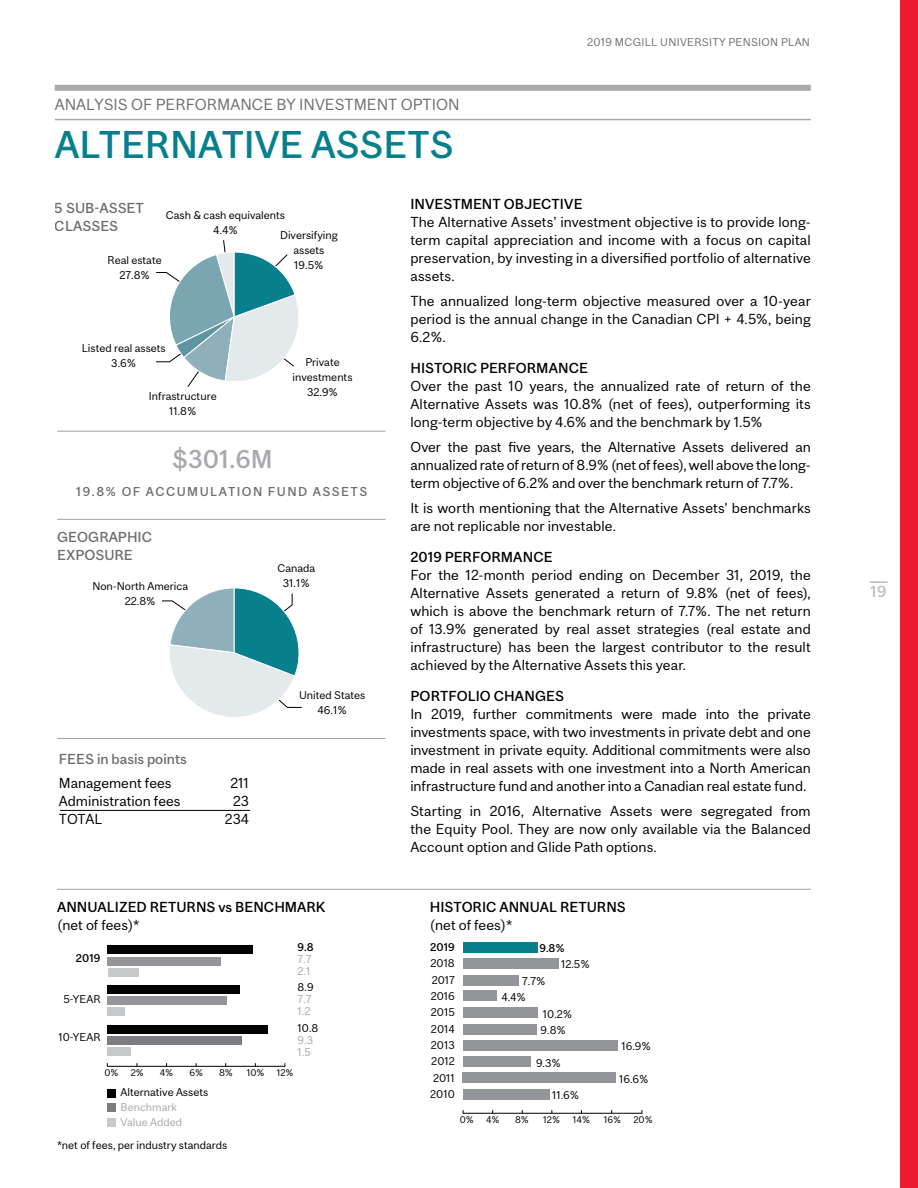
<style>
.page{position:relative;width:918px;height:1188px;background:#fff}
.page>*{position:absolute;margin:0;border:0;box-sizing:border-box;transform-origin:0 0}
.t1{font:500 36px "Mc Gill Sans";color:#087f8c}
.t2{font:500 24px "Mc Gill Sans";color:#a7a9ac}
.t3{font:15px "Mc Gill Sans";color:#6d6e71}
.t4{font:500 15px "Mc Gill Sans";color:#bcbec0}
.t5{font:13.5px/18px "Mc Gill Sans";letter-spacing:.005em;color:#000;text-align:justify}
.t6{font:500 13.5px "Mc Gill Sans";color:#000}
.t7{font:500 13.5px/18px "Mc Gill Sans";color:#6d6e71}
.t8{font:500 12px "Mc Gill Sans";letter-spacing:.12em;color:#6d6e71}
.t9{font:10.5px/15px "Mc Gill Sans";color:#000;text-align:center}
.t10{font:10.5px/12px "Mc Gill Sans";color:#a7a9ac}
.t11{font:10.5px "Mc Gill Sans";letter-spacing:.025em;color:#6d6e71}
.t12{font:500 10.5px "Mc Gill Sans";color:#000}
.t13{font:9px "Mc Gill Sans";color:#000}
</style>
<div class="page">
<svg style="left:870px;top:582px;width:18px;height:1px"></svg>
<div style="left:55px;top:85px;width:756px;height:6px;background:#a7a9ac"></div>
<hr style="left:55px;top:119px;width:756px;height:1px;background:#a7a9ac">
<hr style="left:57px;top:431px;width:329px;height:1px;background:#a7a9ac">
<hr style="left:57px;top:519px;width:329px;height:1px;background:#a7a9ac">
<hr style="left:57px;top:738px;width:329px;height:1px;background:#a7a9ac">
<hr style="left:57px;top:889px;width:754px;height:1px;background:#a7a9ac">
<div style="left:107px;top:1047px;width:23px;height:9px;background:#c7c8ca"></div>
<div style="left:107px;top:1118px;width:9px;height:9px;background:#c7c8ca"></div>
<div style="left:107px;top:1036px;width:135px;height:9px;background:#7c7d80"></div>
<div style="left:107px;top:1104px;width:9px;height:8px;background:#7c7d80"></div>
<div style="left:107px;top:1025px;width:161px;height:9px;background:#000"></div>
<div style="left:107px;top:1089px;width:9px;height:9px;background:#000"></div>
<div style="left:107px;top:1007px;width:18px;height:9px;background:#c7c8ca"></div>
<div style="left:107px;top:996px;width:120px;height:9px;background:#939598"></div>
<div style="left:107px;top:985px;width:133px;height:9px;background:#000"></div>
<div style="left:108px;top:968px;width:31px;height:9px;background:#c7c8ca"></div>
<div style="left:107px;top:957px;width:114px;height:9px;background:#939598"></div>
<div style="left:107px;top:945px;width:146px;height:9px;background:#000"></div>
<hr style="left:107px;top:1066px;width:178px;height:1px;background:#000">
<div style="left:463px;top:1024px;width:74px;height:10px;background:#939598"></div>
<div style="left:463px;top:1089px;width:86px;height:11px;background:#939598"></div>
<div style="left:463px;top:1073px;width:153px;height:10px;background:#939598"></div>
<div style="left:463px;top:1056px;width:68px;height:11px;background:#939598"></div>
<div style="left:463px;top:1040px;width:155px;height:11px;background:#939598"></div>
<div style="left:463px;top:1007px;width:75px;height:11px;background:#939598"></div>
<div style="left:463px;top:991px;width:34px;height:10px;background:#939598"></div>
<div style="left:463px;top:975px;width:56px;height:10px;background:#939598"></div>
<div style="left:463px;top:958px;width:95px;height:11px;background:#939598"></div>
<div style="left:463px;top:942px;width:74px;height:11px;background:#087f8c"></div>
<hr style="left:463px;top:1113px;width:179px;height:1px;background:#000">
<hr style="left:60px;top:810px;width:190px;height:1px;background:#000">
<div style="left:901px;top:0;width:17px;height:1188px;background:#ed1b2f"></div>
<svg style="left:156px;top:240px;width:143px;height:147px"></svg>
<svg style="left:162px;top:588px;width:140px;height:129px"></svg>
<p class="t3" style="left:55px;top:96px;width:406px">ANALYSIS OF PERFORMANCE BY INVESTMENT OPTION</p>
<h1 class="t1" style="left:55px;top:123px;width:400px">ALTERNATIVE ASSETS</h1>
<p class="t11" style="left:587px;top:35px;width:224px">2019 MCGILL UNIVERSITY PENSION PLAN</p>
<p class="t7" style="left:55px;top:199px;width:91px">5 SUB-ASSET<br>CLASSES</p>
<p class="t6" style="left:410px;top:196px;width:174px">INVESTMENT OBJECTIVE</p>
<p class="t9" style="left:166px;top:207px;width:121px">Cash &amp; cash equivalents<br>4.4%</p>
<p class="t5" style="left:410px;top:213px;width:402px">The Alternative Assets’ investment objective is to provide long&shy;term capital appreciation and income with a focus on capital preservation, by investing in a diversified portfolio of alternative assets.</p>
<p class="t5" style="left:410px;top:291px;width:402px">The annualized long-term objective measured over a 10-year period is the annual change in the Canadian CPI + 4.5%, being 6.2%.</p>
<p class="t6" style="left:410px;top:360px;width:179px">HISTORIC PERFORMANCE</p>
<p class="t5" style="left:410px;top:377px;width:402px">Over the past 10 years, the annualized rate of return of the Alternative Assets was 10.8% (net of fees), outperforming its long-term objective by 4.6% and the benchmark by 1.5%</p>
<p class="t5" style="left:410px;top:438px;width:402px">Over the past five years, the Alternative Assets delivered an annualized rate of return of 8.9% (net of fees), well above the long&shy;term objective of 6.2% and over the benchmark return of 7.7%.</p>
<p class="t5" style="left:410px;top:498px;width:402px">It is worth mentioning that the Alternative Assets' benchmarks are not replicable nor investable.</p>
<p class="t6" style="left:410px;top:549px;width:144px">2019 PERFORMANCE</p>
<p class="t5" style="left:410px;top:566px;width:402px">For the 12-month period ending on December 31, 2019, the Alternative Assets generated a return of 9.8% (net of fees), which is above the benchmark return of 7.7%. The net return of 13.9% generated by real asset strategies (real estate and infrastructure) has been the largest contributor to the result achieved by the Alternative Assets this year.</p>
<p class="t6" style="left:410px;top:688px;width:155px">PORTFOLIO CHANGES</p>
<p class="t5" style="left:410px;top:705px;width:402px">In 2019, further commitments were made into the private investments space, with two investments in private debt and one investment in private equity. Additional commitments were also made in real assets with one investment into a North American infrastructure fund and another into a Canadian real estate fund.</p>
<p class="t5" style="left:410px;top:802px;width:402px">Starting in 2016, Alternative Assets were segregated from the Equity Pool. They are now only available via the Balanced Account option and Glide Path options.</p>
<p class="t9" style="left:280px;top:228px;width:59px">Diversifying assets<br>19.5%</p>
<p class="t9" style="left:108px;top:252px;width:56px">Real estate<br>27.8%</p>
<p class="t9" style="left:82px;top:340px;width:86px">Listed real assets<br>3.6%</p>
<p class="t9" style="left:293px;top:354px;width:61px">Private investments<br>32.9%</p>
<p class="t9" style="left:149px;top:388px;width:69px">Infrastructure<br>11.8%</p>
<h2 class="t2" style="left:172px;top:445px;width:102px">$301.6M</h2>
<p class="t8" style="left:76px;top:484px;width:293px">19.8% OF ACCUMULATION FUND ASSETS</p>
<p class="t7" style="left:57px;top:528px;width:97px">GEOGRAPHIC<br>EXPOSURE</p>
<p class="t9" style="left:277px;top:561px;width:39px">Canada<br>31.1%</p>
<p class="t9" style="left:92px;top:578px;width:97px">Non-North America<br>22.8%</p>
<p class="t9" style="left:299px;top:688px;width:68px">United States<br>46.1%</p>
<p class="t7" style="left:59px;top:750px;width:129px">FEES in basis points</p>
<p class="t5" style="left:59px;top:774px;width:114px">Management fees</p>
<p class="t5" style="left:230px;top:774px;width:20px">211</p>
<p class="t5" style="left:59px;top:792px;width:123px">Administration fees</p>
<p class="t5" style="left:233px;top:792px;width:17px">23</p>
<p class="t5" style="left:59px;top:810px;width:45px">TOTAL</p>
<p class="t5" style="left:225px;top:810px;width:26px">234</p>
<p class="t6" style="left:57px;top:898px;width:270px">ANNUALIZED RETURNS vs BENCHMARK</p>
<p class="t5" style="left:57px;top:916px;width:84px">(net of fees)*</p>
<p class="t12" style="left:76px;top:952px;width:26px">2019</p>
<p class="t9" style="left:63px;top:991px;width:39px">5-YEAR</p>
<p class="t9" style="left:58px;top:1030px;width:44px">10-YEAR</p>
<p class="t12" style="left:298px;top:940px;width:18px">9.8</p>
<p class="t10" style="left:298px;top:953px;width:16px">7.7<br>2.1</p>
<p class="t9" style="left:298px;top:980px;width:17px">8.9</p>
<p class="t10" style="left:298px;top:994px;width:16px">7.7<br>1.2</p>
<p class="t9" style="left:298px;top:1021px;width:22px">10.8</p>
<p class="t10" style="left:298px;top:1034px;width:17px">9.3<br>1.5</p>
<p class="t13" style="left:104px;top:1067px;width:16px">0%</p>
<p class="t13" style="left:131px;top:1067px;width:15px">2%</p>
<p class="t13" style="left:160px;top:1067px;width:15px">4%</p>
<p class="t13" style="left:189px;top:1067px;width:15px">6%</p>
<p class="t13" style="left:219px;top:1067px;width:15px">8%</p>
<p class="t13" style="left:247px;top:1067px;width:19px">10%</p>
<p class="t13" style="left:277px;top:1067px;width:18px">12%</p>
<p class="t9" style="left:121px;top:1084px;width:89px">Alternative Assets</p>
<p class="t10" style="left:121px;top:1099px;width:63px;line-height:15px">Benchmark<br>Value Added</p>
<p class="t9" style="left:57px;top:1137px;width:172px">*net of fees, per industry standards</p>
<p class="t6" style="left:430px;top:898px;width:197px">HISTORIC ANNUAL RETURNS</p>
<p class="t5" style="left:430px;top:916px;width:84px">(net of fees)*</p>
<p class="t12" style="left:430px;top:941px;width:26px">2019</p>
<p class="t9" style="left:430px;top:955px;width:26px;line-height:16.4px;text-align:justify">2018<br>2017<br>2016<br>2015<br>2014<br>2013<br>2012<br>2011<br>2010</p>
<p class="t12" style="left:539px;top:942px;width:27px">9.8%</p>
<p class="t9" style="left:561px;top:956px;width:30px">12.5%</p>
<p class="t9" style="left:501px;top:973px;width:46px;line-height:16.4px;text-align:left;text-indent:21px">7.7%<br>4.4%</p>
<p class="t9" style="left:541px;top:1005px;width:33px;line-height:16.4px;text-align:left">10.2%<br>9.8%</p>
<p class="t9" style="left:536px;top:1055px;width:26px">9.3%</p>
<p class="t9" style="left:552px;top:1088px;width:29px">11.6%</p>
<p class="t9" style="left:621px;top:1039px;width:31px">16.9%</p>
<p class="t9" style="left:619px;top:1071px;width:31px">16.6%</p>
<p class="t13" style="left:460px;top:1114px;width:16px">0%</p>
<p class="t13" style="left:486px;top:1114px;width:15px">4%</p>
<p class="t13" style="left:515px;top:1114px;width:15px">8%</p>
<p class="t13" style="left:543px;top:1114px;width:18px">12%</p>
<p class="t13" style="left:573px;top:1114px;width:19px">14%</p>
<p class="t13" style="left:604px;top:1114px;width:19px">16%</p>
<p class="t13" style="left:633px;top:1114px;width:21px">20%</p>
<p class="t4" style="left:871px;top:582px;width:17px">19</p>
</div>
